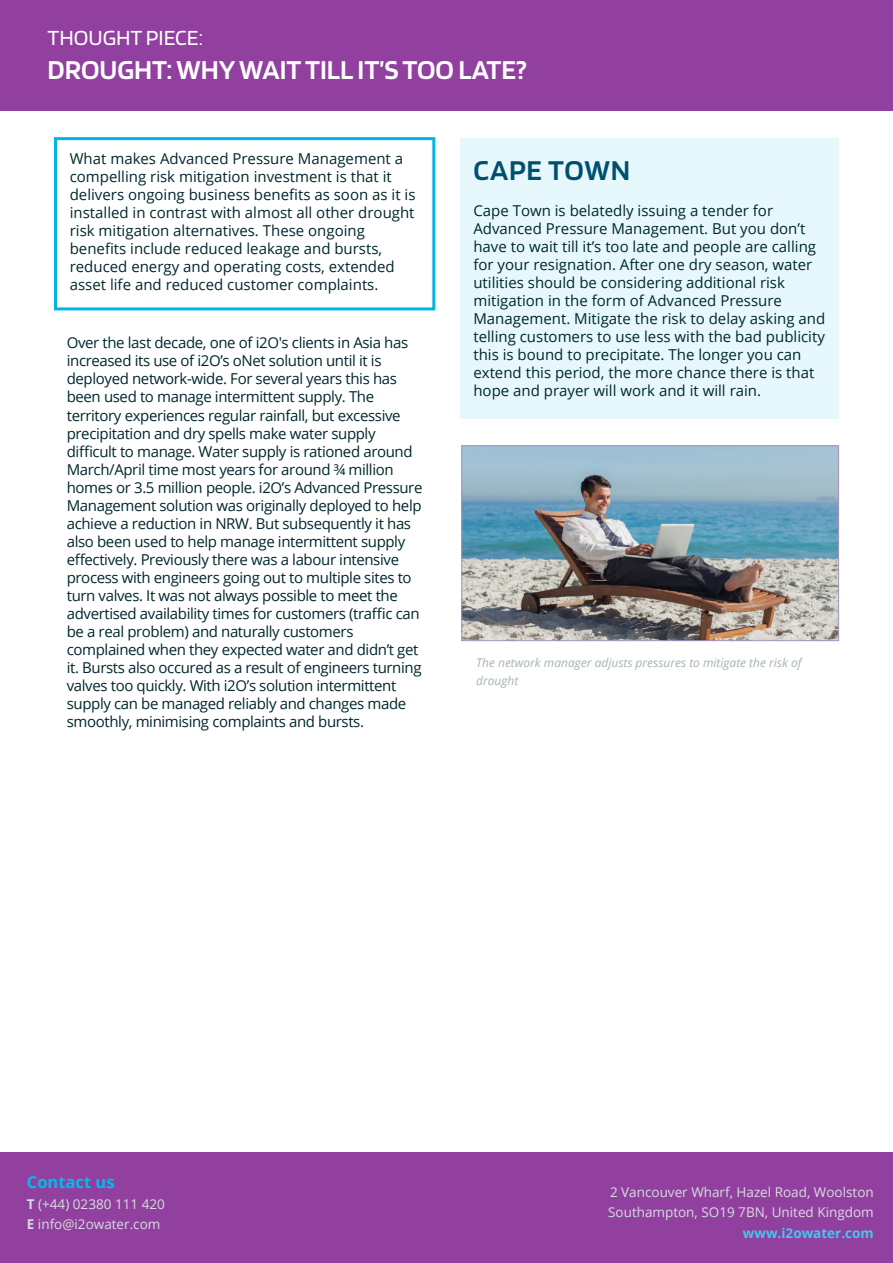
<style>
.page{position:relative;width:893px;height:1263px;background:#fff}
.page>*{position:absolute;margin:0;border:0;box-sizing:border-box;transform-origin:0 0}
.t1{font:600 30px "Blinker";letter-spacing:.02em;color:#004f71}
.t2{font:600 28.5px "Blinker";color:#fff}
.t3{font:22.5px "Blinker";color:#fff}
.t4{font:700 16.5px "Open Sans";color:#02bce8}
.t5{font:15px/18px "Open Sans";letter-spacing:-.025em;color:#00272b}
.t6{font:15px/18px "Open Sans";color:#00272b}
.t7{font:13.5px "Open Sans";color:#d6dddd}
.t8{font:700 13.5px "Open Sans";color:#45c7ec}
.t9{font:italic 12px/18px "Open Sans";color:#a6b3b5}
.s1{font-weight:700}
</style>
<div class="page">
<div style="left:0;top:0;width:893px;height:111px;background:#9240a0"></div>
<div style="left:0;top:1152px;width:893px;height:111px;background:#9240a0"></div>
<div style="left:54px;top:137px;width:381px;height:173px;border:3px solid #00b5e2"></div>
<div style="left:461px;top:138px;width:378px;height:281px;background:#e6f8fc"></div>
<img style="left:463px;top:447px;width:374px;height:192px">
<div style="left:461px;top:445px;width:378px;height:196px;border:1px solid #a895c6"></div>
<p class="t3" style="left:48px;top:26px;width:157px">THOUGHT PIECE:</p>
<p class="t2" style="left:48px;top:55px;width:481px">DROUGHT: WHY WAIT TILL IT’S TOO LATE?</p>
<p class="t6" style="left:70px;top:150px;width:347px">What makes Advanced Pressure Management a compelling risk mitigation investment is that it delivers ongoing business benefits as soon as it is installed in contrast with almost all other drought risk mitigation alternatives. These ongoing benefits include reduced leakage and bursts, reduced energy and operating costs, extended asset life and reduced customer complaints.</p>
<p class="t5" style="left:67px;top:334px;width:357px">Over the last decade, one of i2O's clients in Asia has increased its use of i2O’s oNet solution until it is deployed network-wide. For several years this has been used to manage intermittent supply. The territory experiences regular rainfall, but excessive precipitation and dry spells make water supply difficult to manage. Water supply is rationed around March/April time most years for around ¾ million homes or 3.5 million people. i2O’s Advanced Pressure Management solution was originally deployed to help achieve a reduction in NRW. But subsequently it has also been used to help manage intermittent supply effectively. Previously there was a labour intensive process with engineers going out to multiple sites to turn valves. It was not always possible to meet the advertised availability times for customers (traffic can be a real problem) and naturally customers complained when they expected water and didn’t get it. Bursts also occured as a result of engineers turning valves too quickly. With i2O’s solution intermittent supply can be managed reliably and changes made smoothly, minimising complaints and bursts.</p>
<p class="t1" style="left:473px;top:155px;width:158px">CAPE TOWN</p>
<p class="t6" style="left:473px;top:201px;width:353px">Cape Town is belatedly issuing a tender for Advanced Pressure Management. But you don’t have to wait till it’s too late and people are calling for your resignation. After one dry season, water utilities should be considering additional risk mitigation in the form of Advanced Pressure Management. Mitigate the risk to delay asking and telling customers to use less with the bad publicity this is bound to precipitate. The longer you can extend this period, the more chance there is that hope and prayer will work and it will rain.</p>
<p class="t9" style="left:476px;top:653px;width:327px">The network manager adjusts pressures to mitigate the risk of drought</p>
<p class="t4" style="left:27px;top:1171px;width:89px">Contact us</p>
<p class="t7" style="left:27px;top:1195px;width:139px"><span class="s1">T</span> (+44) 02380 111 420</p>
<p class="t7" style="left:27px;top:1215px;width:135px"><span class="s1">E</span> info@i2owater.com</p>
<p class="t7" style="left:610px;top:1182px;width:265px">2 Vancouver Wharf, Hazel Road, Woolston</p>
<p class="t7" style="left:608px;top:1203px;width:267px">Southampton, SO19 7BN, United Kingdom</p>
<p class="t8" style="left:743px;top:1223px;width:132px">www.i2owater.com</p>
</div>
